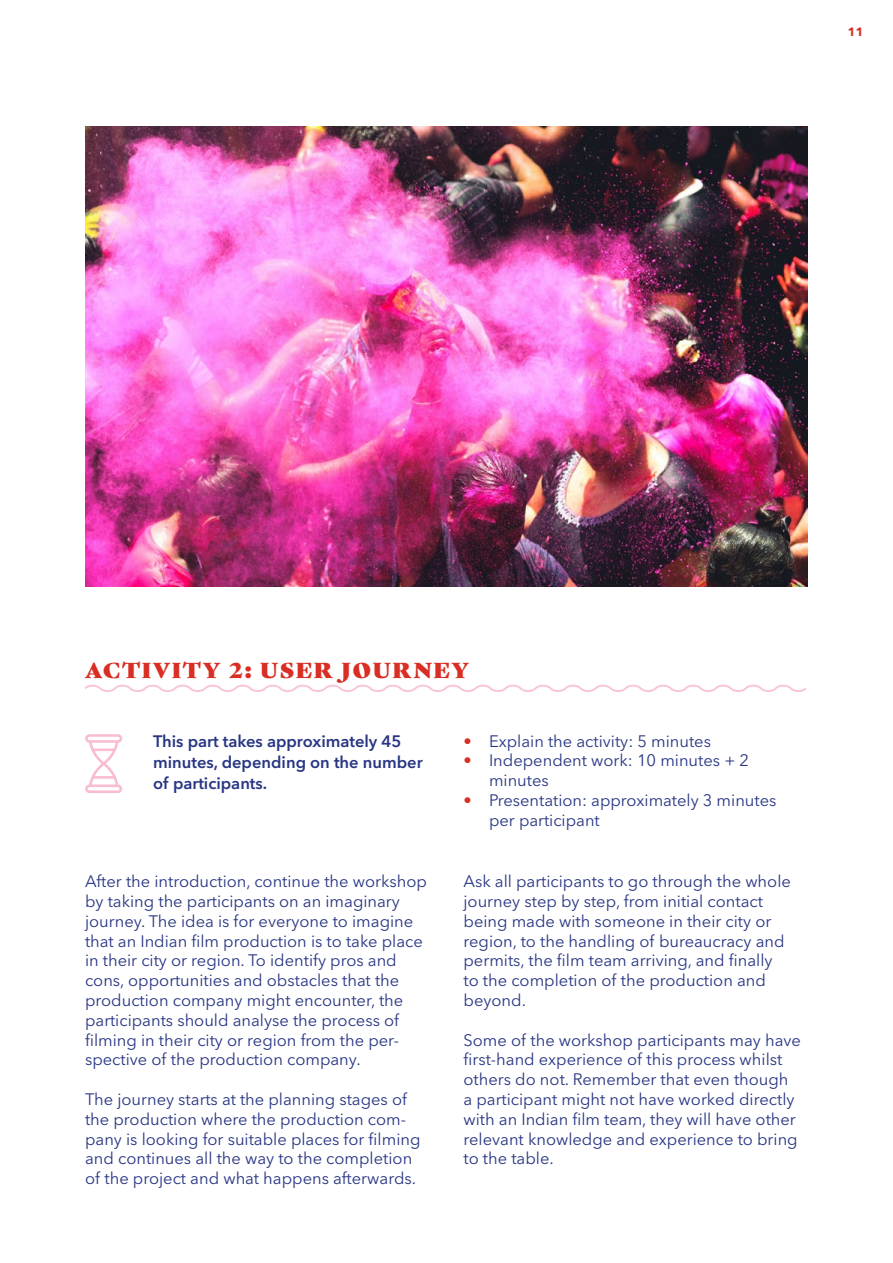
<style>
.page{position:relative;width:893px;height:1263px;background:#fff}
.page>*{position:absolute;margin:0;border:0;box-sizing:border-box;transform-origin:0 0}
.t1{font:21px "Gastromond";letter-spacing:.1em;color:#d92e24}
.t2{font:16.5px/19.8px "Avenir Next LT Pro";color:#283583}
.Intro{font:600 16.5px/21px "Avenir Next LT Pro";color:#283583}
.t3{font:700 12px "Avenir Next LT Pro";color:#d92e24}
.s1{color:#d92e24}
</style>
<div class="page">
<div style="left:85px;top:734px;width:37px;height:9px;border:3px solid #f8becf;border-radius:3px"></div>
<div style="left:85px;top:784px;width:37px;height:9px;border:3px solid #f8becf;border-radius:3px"></div>
<svg style="left:87px;top:739px;width:33px;height:49px"></svg>
<hr style="left:93px;top:776px;width:21px;height:3px;background:#f8becf">
<svg style="left:84px;top:684px;width:722px;height:8px"></svg>
<img style="left:85px;top:127px;width:723px;height:460px">
<p class="t3" style="left:848px;top:24px;width:17px">11</p>
<h2 class="t1" style="left:85px;top:654px;width:385px">ACTIVITY 2: USER JOURNEY</h2>
<p class="Intro" style="left:153px;top:730px;width:271px">This part takes approximately 45 minutes, depending on the number of participants.</p>
<p class="t2" style="left:463px;top:731px;width:249px"><span class="s1">•</span> Explain the activity: 5 minutes</p>
<p class="t2" style="left:489px;top:751px;width:261px;text-indent:-26px"><span class="s1">•</span> Independent work: 10 minutes + 2 minutes</p>
<p class="t2" style="left:489px;top:790px;width:289px;text-indent:-26px"><span class="s1">•</span> Presentation: approximately 3 minutes per participant</p>
<p class="t2" style="left:85px;top:871px;width:343px">After the introduction, continue the workshop by taking the participants on an imaginary journey. The idea is for everyone to imagine that an Indian film production is to take place in their city or region. To identify pros and cons, opportunities and obstacles that the production company might encounter, the participants should analyse the process of filming in their city or region from the per&shy;spective of the production company.</p>
<p class="t2" style="left:85px;top:1089px;width:337px">The journey starts at the planning stages of the production where the production com&shy;pany is looking for suitable places for filming and continues all the way to the completion of the project and what happens afterwards.</p>
<p class="t2" style="left:463px;top:871px;width:329px">Ask all participants to go through the whole journey step by step, from initial contact being made with someone in their city or region, to the handling of bureaucracy and permits, the film team arriving, and finally to the completion of the production and beyond.</p>
<p class="t2" style="left:463px;top:1030px;width:339px">Some of the workshop participants may have first-hand experience of this process whilst others do not. Remember that even though a participant might not have worked directly with an Indian film team, they will have other relevant knowledge and experience to bring to the table.</p>
</div>
